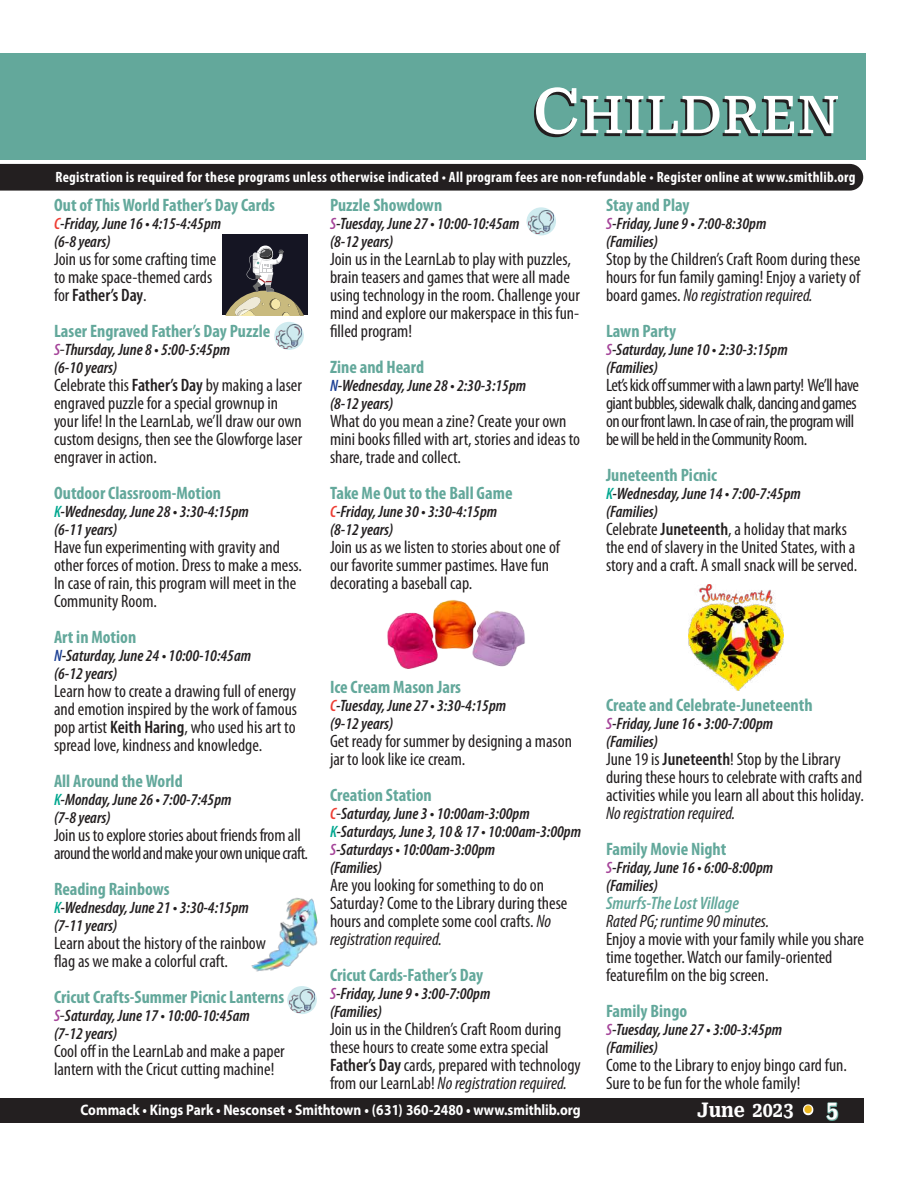
<style>
.page{position:relative;width:918px;height:1188px;background:#fff}
.page>*{position:absolute;margin:0;border:0;box-sizing:border-box;transform-origin:0 0}
.t1{font:500 52.5px "Roboto Serif";color:#fff}
.t2{font:700 20.4px "Roboto Serif";color:#fff;scale:.88 1}
.t3{font:condensed 18px/18px "Myriad Pro";color:#231f20}
.t4{font:700 condensed 18px "Myriad Pro";color:#63a89b}
.t5{font:condensed 18px/18px "Myriad Pro";letter-spacing:-.03em;color:#231f20}
.t6{font:condensed 18px/18px "Myriad Pro";letter-spacing:-.025em;color:#231f20}
.t7{font:italic condensed 18px "Myriad Pro";color:#231f20}
.t8{font:italic 600 condensed 18px "Myriad Pro";color:#63a89b}
.t9{font:italic 600 condensed 16.5px/18px "Myriad Pro";color:#231f20}
.t10{font:700 15.3px "Myriad Pro";color:#fff;scale:.88 1}
.t11{font:700 condensed 15px "Myriad Pro";letter-spacing:.015em;color:#fff}
.s1{font-size:63px;color:#231f20}
.s2{color:#ee3e34}
.s3{font-weight:600}
.s4{color:#a54499}
.s5{font-weight:400;font-style:normal;font-size:18px}
.s6{color:#00a78f}
.s7{color:#1b3f94}
.s8{font-style:italic}
.s9{font-size:25.5px}
.s10{font-size:23.7px;color:#63a89b}
</style>
<div class="page">
<div style="left:0;top:1098px;width:864px;height:24px;background:#231f20"></div>
<svg style="left:0;top:159px;width:865px;height:5px"></svg>
<div style="left:0;top:164px;width:863px;height:27px;background:#231f20"></div>
<div style="left:0;top:53px;width:866px;height:106px;background:#63a89b"></div>
<div style="left:222px;top:234px;width:86px;height:81px;background:#151523"></div>
<svg style="left:225px;top:246px;width:79px;height:70px"></svg>
<img style="left:689px;top:584px;width:94px;height:106px">
<img style="left:387px;top:600px;width:138px;height:69px">
<img style="left:251px;top:897px;width:67px;height:75px">
<svg style="left:274px;top:322px;width:30px;height:28px"></svg>
<img style="left:277px;top:325px;width:24px;height:23px">
<svg style="left:287px;top:986px;width:30px;height:28px"></svg>
<img style="left:290px;top:989px;width:24px;height:24px">
<svg style="left:527px;top:207px;width:29px;height:28px"></svg>
<img style="left:529px;top:210px;width:24px;height:24px">
<h1 class="t1" style="left:531px;top:73px;width:311px"><span class="s1">C</span>HILDREN</h1>
<p class="t11" style="left:56px;top:168px;width:801px">Registration is required for these programs unless otherwise indicated • All program fees are non-refundable • Register online at www.smithlib.org</p>
<p class="t4" style="left:54px;top:194px;width:222px">Out of This World Father’s Day Cards</p>
<p class="t9" style="left:54px;top:214px;width:169px"><span class="s2">C</span>-Friday, June 16 • 4:15-4:45pm (6-8 years)</p>
<p class="t3" style="left:54px;top:250px;width:164px">Join us for some crafting time to make space-themed cards for <span class="s3">Father’s Day</span>.</p>
<p class="t4" style="left:54px;top:320px;width:218px">Laser Engraved Father’s Day Puzzle</p>
<p class="t9" style="left:54px;top:340px;width:178px"><span class="s4">S</span><span class="s5">-</span>Thursday, June 8 • 5:00-5:45pm (6-10 years)</p>
<p class="t3" style="left:54px;top:376px;width:250px">Celebrate this <span class="s3">Father’s Day</span> by making a laser engraved puzzle for a special grownup in your life! In the LearnLab, we’ll draw our own custom designs, then see the Glowforge laser engraver in action.</p>
<p class="t4" style="left:54px;top:482px;width:169px">Outdoor Classroom-Motion</p>
<p class="t9" style="left:54px;top:502px;width:196px"><span class="s6">K</span>-Wednesday, June 28 • 3:30-4:15pm (6-11 years)</p>
<p class="t3" style="left:54px;top:538px;width:250px">Have fun experimenting with gravity and other forces of motion. Dress to make a mess.<br>In case of rain, this program will meet in the Community Room.</p>
<p class="t4" style="left:54px;top:626px;width:84px">Art in Motion</p>
<p class="t9" style="left:54px;top:646px;width:199px"><span class="s7">N</span>-Saturday, June 24 • 10:00-10:45am (6-12 years)</p>
<p class="t3" style="left:54px;top:682px;width:245px;text-align:justify">Learn how to create a drawing full of energy and emotion inspired by the work of famous pop artist <span class="s3">Keith Haring</span>, who used his art to spread love, kindness and knowledge.</p>
<p class="t4" style="left:54px;top:770px;width:130px">All Around the World</p>
<p class="t9" style="left:54px;top:790px;width:179px"><span class="s6">K</span>-Monday, June 26 • 7:00-7:45pm (7-8 years)</p>
<p class="t6" style="left:54px;top:826px;width:256px">Join us to explore stories about friends from all around the world and make your own unique craft.</p>
<p class="t4" style="left:54px;top:878px;width:117px">Reading Rainbows</p>
<p class="t9" style="left:54px;top:898px;width:196px"><span class="s6">K</span>-Wednesday, June 21 • 3:30-4:15pm (7-11 years)</p>
<p class="t3" style="left:54px;top:934px;width:213px">Learn about the history of the rainbow flag as we make a colorful craft.</p>
<p class="t4" style="left:54px;top:986px;width:232px">Cricut Crafts-Summer Picnic Lanterns</p>
<p class="t9" style="left:54px;top:1006px;width:197px"><span class="s4">S</span><span class="s5">-</span>Saturday, June 17 • 10:00-10:45am (7-12 years)</p>
<p class="t3" style="left:54px;top:1042px;width:232px">Cool off in the LearnLab and make a paper lantern with the Cricut cutting machine!</p>
<p class="t4" style="left:330px;top:194px;width:114px">Puzzle Showdown</p>
<p class="t9" style="left:330px;top:214px;width:191px"><span class="s4">S</span>-Tuesday, June 27 • 10:00-10:45am (8-12 years)</p>
<p class="t3" style="left:330px;top:250px;width:251px">Join us in the LearnLab to play with puzzles, brain teasers and games that were all made using technology in the room. Challenge your mind and explore our makerspace in this fun&shy;filled program!</p>
<p class="t4" style="left:330px;top:356px;width:96px">Zine and Heard</p>
<p class="t9" style="left:330px;top:376px;width:198px"><span class="s7">N</span>-Wednesday, June 28 • 2:30-3:15pm (8-12 years)</p>
<p class="t3" style="left:330px;top:412px;width:252px">What do you mean a zine? Create your own mini books filled with art, stories and ideas to share, trade and collect.</p>
<p class="t4" style="left:330px;top:482px;width:184px">Take Me Out to the Ball Game</p>
<p class="t9" style="left:330px;top:502px;width:169px"><span class="s2">C</span>-Friday, June 30 • 3:30-4:15pm (8-12 years)</p>
<p class="t3" style="left:330px;top:538px;width:232px">Join us as we listen to stories about one of our favorite summer pastimes. Have fun decorating a baseball cap.</p>
<p class="t4" style="left:330px;top:675px;width:133px">Ice Cream Mason Jars</p>
<p class="t9" style="left:330px;top:696px;width:178px"><span class="s2">C</span>-Tuesday, June 27 • 3:30-4:15pm (9-12 years)</p>
<p class="t3" style="left:330px;top:731px;width:244px">Get ready for summer by designing a mason jar to look like ice cream.</p>
<p class="t4" style="left:330px;top:783px;width:103px">Creation Station</p>
<p class="t9" style="left:330px;top:804px;width:253px"><span class="s2">C</span><span class="s5">-</span>Saturday, June 3 • 10:00am-3:00pm<br><span class="s6">K</span>-Saturdays, June 3, 10 &amp; 17 • 10:00am-3:00pm<br><span class="s4">S</span>-Saturdays • 10:00am-3:00pm<br>(Families)</p>
<p class="t3" style="left:330px;top:875px;width:239px">Are you looking for something to do on Saturday? Come to the Library during these hours and complete some cool crafts. <span class="s8">No registration required.</span></p>
<p class="t4" style="left:330px;top:963px;width:155px">Cricut Cards-Father’s Day</p>
<p class="t9" style="left:330px;top:984px;width:162px"><span class="s4">S</span>-Friday, June 9 • 3:00-7:00pm (Families)</p>
<p class="t3" style="left:330px;top:1019px;width:252px">Join us in the Children’s Craft Room during these hours to create some extra special <span class="s3">Father’s Day</span> cards, prepared with technology from our LearnLab! <span class="s8">No registration required.</span></p>
<p class="t4" style="left:606px;top:194px;width:85px">Stay and Play</p>
<p class="t9" style="left:606px;top:214px;width:162px"><span class="s4">S</span>-Friday, June 9 • 7:00-8:30pm (Families)</p>
<p class="t3" style="left:606px;top:250px;width:256px;text-align:justify">Stop by the Children’s Craft Room during these hours for fun family gaming! Enjoy a variety of board games. <span class="s8">No registration required.</span></p>
<p class="t4" style="left:606px;top:320px;width:72px">Lawn Party</p>
<p class="t9" style="left:606px;top:340px;width:183px"><span class="s4">S</span>-Saturday, June 10 • 2:30-3:15pm (Families)</p>
<p class="t5" style="left:606px;top:376px;width:255px">Let’s kick off summer with a lawn party! We’ll have giant bubbles, sidewalk chalk, dancing and games on our front lawn. In case of rain, the program will be will be held in the Community Room.</p>
<p class="t4" style="left:606px;top:464px;width:112px">Juneteenth Picnic</p>
<p class="t9" style="left:606px;top:484px;width:196px"><span class="s6">K</span>-Wednesday, June 14 • 7:00-7:45pm (Families)</p>
<p class="t3" style="left:606px;top:520px;width:253px">Celebrate <span class="s3">Juneteenth</span>, a holiday that marks the end of slavery in the United States, with a story and a craft. A small snack will be served.</p>
<p class="t4" style="left:606px;top:693px;width:208px">Create and Celebrate-Juneteenth</p>
<p class="t9" style="left:606px;top:714px;width:169px"><span class="s4">S</span>-Friday, June 16 • 3:00-7:00pm (Families)</p>
<p class="t3" style="left:606px;top:749px;width:259px">June 19 is <span class="s3">Juneteenth</span>! Stop by the Library during these hours to celebrate with crafts and activities while you learn all about this holiday.</p>
<p class="t7" style="left:606px;top:802px;width:131px">No registration required.</p>
<p class="t4" style="left:606px;top:837px;width:122px">Family Movie Night</p>
<p class="t9" style="left:606px;top:858px;width:169px"><span class="s4">S</span>-Friday, June 16 • 6:00-8:00pm (Families)</p>
<p class="t8" style="left:606px;top:892px;width:135px">Smurfs-The Lost Village</p>
<p class="t7" style="left:606px;top:910px;width:165px">Rated PG; runtime 90 minutes.</p>
<p class="t3" style="left:606px;top:929px;width:260px">Enjoy a movie with your family while you share time together. Watch our family-oriented featurefilm on the big screen.</p>
<p class="t4" style="left:606px;top:999px;width:83px">Family Bingo</p>
<p class="t9" style="left:606px;top:1020px;width:178px"><span class="s4">S</span>-Tuesday, June 27 • 3:00-3:45pm (Families)</p>
<p class="t3" style="left:606px;top:1055px;width:242px">Come to the Library to enjoy bingo card fun.<br>Sure to be fun for the whole family!</p>
<p class="t10" style="left:81px;top:1100px;width:570px">Commack • Kings Park • Nesconset • Smithtown • (631) 360-2480 • www.smithlib.org</p>
<p class="t2" style="left:697px;top:1093px;width:162px">June 2023 <span class="s9">•</span> <span class="s10">5</span></p>
</div>
